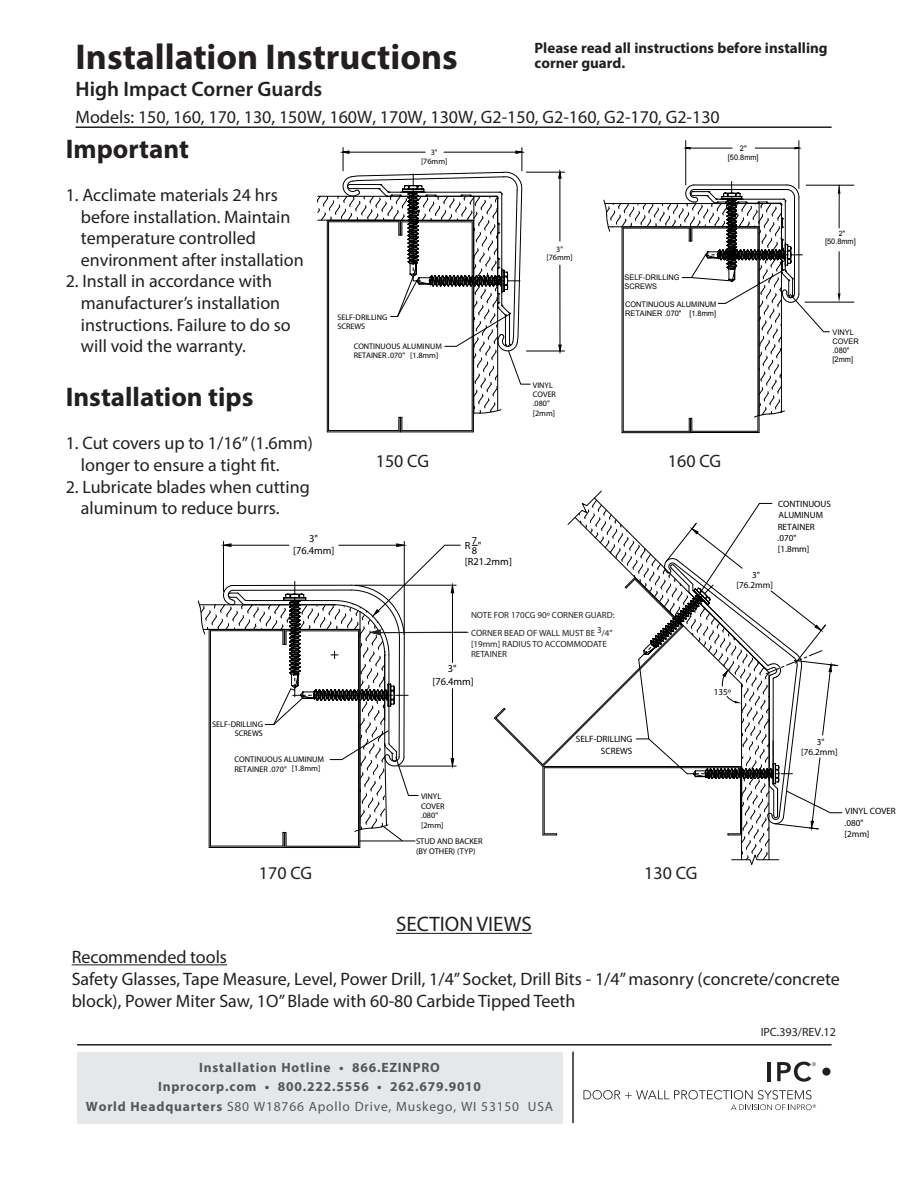
<style>
.page{position:relative;width:918px;height:1188px;background:#fff}
.page>*{position:absolute;margin:0;border:0;box-sizing:border-box;transform-origin:0 0}
.t1{font:700 36px "Myriad Pro";color:#231f20}
.t2{font:700 27px "Myriad Pro";color:#231f20}
.t3{font:600 21px "Myriad Pro";color:#231f20}
.t4{font:21px "Myriad Pro";color:#231f20}
.t5{font:18px/21.6px "Myriad Pro";color:#231f20}
.t6{font:700 15px/15px "Myriad Pro";color:#231f20}
.t7{font:700 13.5px/19.5px "Myriad Pro";letter-spacing:.06em;color:#555659;text-align:center}
.t8{font:12px "Myriad Pro";color:#231f20}
.t9{font:10.5px/12.6px "Myriad Pro";color:#000;text-align:center}
.t10{font:9.15px/11.4px "Myriad Pro";color:#000}
.t11{font:9px/18px "Myriad Pro";color:#231f20}
.t12{font:8.4px/10.1px "Myriad Pro";color:#000}
.t13{font:8.25px "Myriad Pro";color:#000}
.t14{font:8.1px "Myriad Pro";color:#000}
.t15{font:7.65px "Arial";color:#000;scale:.96 1}
.t16{font:7.35px "Arial";color:#000;scale:.96 1}
.s1{font-weight:400}
</style>
<div class="page">
<hr style="left:76px;top:126px;width:756px;height:2px;background:#231f20">
<hr style="left:77px;top:1044px;width:755px;height:2px;background:#231f20">
<svg style="left:583px;top:1090px;width:233px;height:20px"></svg>
<hr style="left:767px;top:1062px;width:4px;height:19px;background:#231f20">
<div style="left:822px;top:1068px;width:9px;height:8px;background:#231f20;border-radius:50%"></div>
<svg style="left:777px;top:1062px;width:39px;height:20px"></svg>
<hr style="left:572px;top:1052px;width:2px;height:71px;background:#231f20">
<div style="left:77px;top:1052px;width:485px;height:71px;background:#e6e7e9"></div>
<hr style="left:396px;top:933px;width:136px;height:1px;background:#231f20">
<hr style="left:72px;top:964px;width:155px;height:1px;background:#231f20">
<svg style="left:622px;top:140px;width:233px;height:294px"></svg>
<svg style="left:794px;top:147px;width:9px;height:3px"></svg>
<svg style="left:682px;top:147px;width:9px;height:3px"></svg>
<hr style="left:686px;top:148px;width:46px;height:1px;background:#000">
<hr style="left:799px;top:141px;width:1px;height:47px;background:#000">
<hr style="left:806px;top:185px;width:48px;height:1px;background:#000">
<hr style="left:839px;top:185px;width:1px;height:43px;background:#000">
<hr style="left:839px;top:252px;width:1px;height:42px;background:#000">
<svg style="left:838px;top:185px;width:2px;height:9px"></svg>
<svg style="left:838px;top:294px;width:2px;height:8px"></svg>
<hr style="left:805px;top:302px;width:49px;height:1px;background:#000">
<hr style="left:685px;top:141px;width:1px;height:44px;background:#000">
<svg style="left:603px;top:181px;width:227px;height:252px"></svg>
<hr style="left:223px;top:541px;width:1px;height:50px;background:#000">
<hr style="left:404px;top:541px;width:1px;height:94px;background:#000">
<svg style="left:558px;top:344px;width:4px;height:10px"></svg>
<svg style="left:558px;top:169px;width:4px;height:10px"></svg>
<hr style="left:560px;top:172px;width:1px;height:69px;background:#000">
<hr style="left:526px;top:172px;width:38px;height:1px;background:#000">
<hr style="left:526px;top:351px;width:39px;height:1px;background:#000">
<hr style="left:560px;top:265px;width:1px;height:86px;background:#000">
<hr style="left:401px;top:432px;width:72px;height:1px;background:#000">
<hr style="left:327px;top:432px;width:73px;height:1px;background:#000">
<svg style="left:317px;top:148px;width:214px;height:284px"></svg>
<svg style="left:494px;top:490px;width:348px;height:375px"></svg>
<svg style="left:197px;top:543px;width:264px;height:305px"></svg>
<hr style="left:377px;top:632px;width:91px;height:1px;background:#231f20">
<p class="t6" style="left:535px;top:40px;width:295px">Please read all instructions before installing corner guard.</p>
<h1 class="t1" style="left:76px;top:33px;width:384px">Installation Instructions</h1>
<p class="t3" style="left:76px;top:75px;width:248px">High Impact Corner Guards</p>
<p class="t5" style="left:76px;top:105px;width:646px">Models: 150, 160, 170, 130, 150W, 160W, 170W, 130W, G2-150, G2-160, G2-170, G2-130</p>
<p class="t2" style="left:66px;top:131px;width:125px">Important</p>
<p class="t5" style="left:66px;top:184px;width:214px">1. Acclimate materials 24 hrs</p>
<p class="t5" style="left:81px;top:205px;width:211px">before installation. Maintain</p>
<p class="t5" style="left:81px;top:227px;width:176px">temperature controlled</p>
<p class="t5" style="left:81px;top:249px;width:224px">environment after installation</p>
<p class="t5" style="left:66px;top:270px;width:208px">2. Install in accordance with</p>
<p class="t5" style="left:81px;top:292px;width:201px">manufacturer’s installation</p>
<p class="t5" style="left:81px;top:313px;width:211px">instructions. Failure to do so</p>
<p class="t5" style="left:81px;top:335px;width:166px">will void the warranty.</p>
<p class="t2" style="left:66px;top:380px;width:189px">Installation tips</p>
<p class="t5" style="left:66px;top:432px;width:249px">1. Cut covers up to 1/16” (1.6mm)</p>
<p class="t5" style="left:81px;top:454px;width:200px">longer to ensure a tight fit.</p>
<p class="t5" style="left:66px;top:475px;width:246px">2. Lubricate blades when cutting</p>
<p class="t5" style="left:81px;top:497px;width:200px">aluminum to reduce burrs.</p>
<p class="t14" style="left:431px;top:147px;width:8px">3"</p>
<p class="t14" style="left:421px;top:156px;width:28px">[76mm]</p>
<p class="t14" style="left:337px;top:312px;width:52px">SELF-DRILLING</p>
<p class="t14" style="left:337px;top:322px;width:29px">SCREWS</p>
<p class="t14" style="left:354px;top:341px;width:90px">CONTINUOUS ALUMINUM</p>
<p class="t14" style="left:354px;top:351px;width:86px">RETAINER .070" [1.8mm]</p>
<p class="t5" style="left:376px;top:450px;width:55px">150 CG</p>
<p class="t9" style="left:293px;top:532px;width:43px">3" [76.4mm]</p>
<p class="t9" style="left:465px;top:539px;width:14px;line-height:7.5px;text-align:right">R7<br>8</p>
<p class="t9" style="left:465px;top:538px;width:49px;line-height:15.6px;text-align:left;text-indent:13px">" [R21.2mm]</p>
<p class="t14" style="left:556px;top:244px;width:8px">3"</p>
<p class="t14" style="left:546px;top:253px;width:28px">[76mm]</p>
<p class="t14" style="left:533px;top:380px;width:21px">VINYL</p>
<p class="t14" style="left:533px;top:389px;width:25px">COVER</p>
<p class="t14" style="left:533px;top:399px;width:18px">.080"</p>
<p class="t14" style="left:533px;top:408px;width:24px">[2mm]</p>
<p class="t11" style="left:471px;top:606px;width:145px">NOTE FOR 170CG 90º CORNER GUARD:<br>CORNER BEAD OF WALL MUST BE 3/4”</p>
<p class="t11" style="left:471px;top:638px;width:137px;line-height:10.8px">[19mm] RADIUS TO ACCOMMODATE<br>RETAINER</p>
<p class="t13" style="left:212px;top:719px;width:52px">SELF-DRILLING</p>
<p class="t9" style="left:432px;top:662px;width:43px">3" [76.4mm]</p>
<p class="t15" style="left:740px;top:143px;width:9px">2"</p>
<p class="t15" style="left:728px;top:153px;width:34px">[50.8mm]</p>
<p class="t15" style="left:625px;top:273px;width:59px">SELF-DRILLING</p>
<p class="t15" style="left:625px;top:281px;width:35px">SCREWS</p>
<p class="t15" style="left:625px;top:300px;width:96px">CONTINUOUS ALUMINUM</p>
<p class="t15" style="left:625px;top:309px;width:96px">RETAINER .070" [1.8mm]</p>
<p class="t16" style="left:839px;top:229px;width:8px">2"</p>
<p class="t15" style="left:825px;top:237px;width:34px">[50.8mm]</p>
<p class="t15" style="left:833px;top:327px;width:24px">VINYL</p>
<p class="t15" style="left:833px;top:336px;width:29px">COVER</p>
<p class="t15" style="left:833px;top:345px;width:19px">.080"</p>
<p class="t15" style="left:833px;top:354px;width:23px">[2mm]</p>
<p class="t5" style="left:668px;top:450px;width:55px">160 CG</p>
<p class="t10" style="left:778px;top:498px;width:55px">CONTINUOUS<br>ALUMINUM<br>RETAINER .070"<br>[1.8mm]</p>
<p class="t10" style="left:737px;top:569px;width:38px;line-height:10.4px;text-align:center">3" [76.2mm]</p>
<p class="t10" style="left:714px;top:686px;width:19px">135º</p>
<p class="t13" style="left:235px;top:728px;width:30px">SCREWS</p>
<p class="t13" style="left:234px;top:754px;width:91px">CONTINUOUS ALUMINUM</p>
<p class="t13" style="left:234px;top:764px;width:87px">RETAINER .070" [1.8mm]</p>
<p class="t5" style="left:72px;top:946px;width:157px">Recommended tools</p>
<p class="t5" style="left:259px;top:862px;width:55px">170 CG</p>
<p class="t13" style="left:421px;top:791px;width:22px">VINYL</p>
<p class="t13" style="left:421px;top:801px;width:25px">COVER</p>
<p class="t13" style="left:421px;top:810px;width:19px">.080"</p>
<p class="t13" style="left:421px;top:820px;width:24px">[2mm]</p>
<p class="t12" style="left:416px;top:836px;width:68px">STUD AND BACKER (BY OTHER) (TYP)</p>
<p class="t4" style="left:396px;top:911px;width:137px">SECTION VIEWS</p>
<p class="t10" style="left:576px;top:733px;width:58px;text-align:right">SELF-DRILLING<br>SCREWS</p>
<p class="t5" style="left:644px;top:862px;width:55px">130 CG</p>
<p class="t10" style="left:801px;top:736px;width:38px;line-height:10.4px;text-align:center">3" [76.2mm]</p>
<p class="t10" style="left:844px;top:805px;width:53px">VINYL COVER .080"<br>[2mm]</p>
<p class="t5" style="left:72px;top:968px;width:770px">Safety Glasses, Tape Measure, Level, Power Drill, 1/4” Socket, Drill Bits - 1/4” masonry (concrete/concrete block), Power Miter Saw, 1O” Blade with 60-80 Carbide Tipped Teeth</p>
<p class="t7" style="left:86px;top:1057px;width:469px">Installation Hotline • 866.EZINPRO<br>Inprocorp.com • 800.222.5556 • 262.679.9010<br>World Headquarters <span class="s1">S80 W18766 Apollo Drive, Muskego, WI 53150 USA</span></p>
<p class="t8" style="left:761px;top:1025px;width:77px">IPC.393/REV.12</p>
</div>
